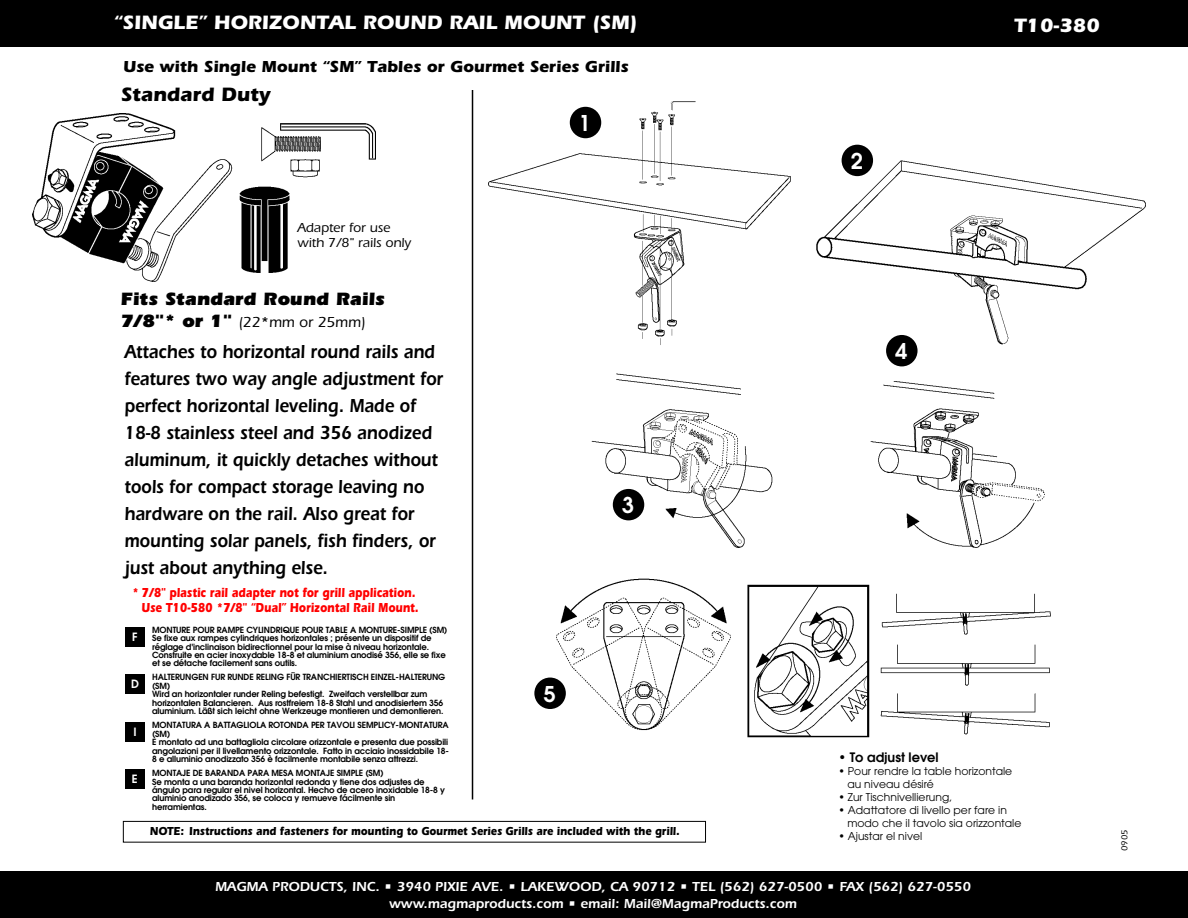
<style>
.page{position:relative;width:1188px;height:918px;background:#fff}
.page>*{position:absolute;margin:0;border:0;box-sizing:border-box;transform-origin:0 0}
.t1{font:600 21.6px "Avant Garde";color:#fff}
.t2{font:700 20.1px "Itc Eras";color:#fff}
.t3{font:700 20.1px "Itc Eras";color:#000}
.t4{font:600 19.5px/27px "Itc Eras";color:#000;scale:.87 1}
.t5{font:900 18.45px "Itc Eras";color:#000}
.t6{font:700 16.5px "Itc Eras";color:#000}
.t7{font:500 15px "Itc Eras";color:#000}
.t8{font:600 13.5px/16.5px "Itc Eras";color:#fff;text-align:center}
.t9{font:700 13.5px/15px "Itc Eras";color:#f00;text-align:right;scale:.81 1}
.t10{font:500 13.5px/15px "Itc Eras";color:#000}
.t11{font:600 12.9px "Avant Garde";color:#000}
.t12{font:700 12px "Itc Eras";color:#000;scale:.86 1}
.t13{font:600 11.4px "Avant Garde";color:#fff}
.t14{font:10.8px/12.9px "Avant Garde";color:#000}
.t15{font:500 9px "Itc Eras";color:#000}
.t16{font:600 8.4px/8.4px "Avant Garde";letter-spacing:-.015em;color:#000}
.s1{font-weight:900;font-size:18.45px}
.s2{font-weight:600}
</style>
<div class="page">
<div style="left:125px;top:627px;width:20px;height:19px;background:#000"></div>
<div style="left:125px;top:674px;width:20px;height:20px;background:#000"></div>
<div style="left:125px;top:770px;width:20px;height:19px;background:#000"></div>
<div style="left:125px;top:722px;width:20px;height:20px;background:#000"></div>
<img style="left:32px;top:114px;width:344px;height:168px">
<div style="left:123px;top:821px;width:583px;height:22px;background:#fff;border:1px solid #000"></div>
<div style="left:0;top:0;width:1188px;height:46px;background:#000"></div>
<div style="left:0;top:872px;width:1188px;height:46px;background:#000"></div>
<hr style="left:472px;top:90px;width:1px;height:710px;background:#000">
<img style="left:488px;top:102px;width:658px;height:636px">
<h2 class="t2" style="left:114px;top:11px;width:525px">“SINGLE” HORIZONTAL ROUND RAIL MOUNT (SM)</h2>
<h3 class="t6" style="left:123px;top:57px;width:507px">Use with Single Mount “SM” Tables or Gourmet Series Grills</h3>
<h2 class="t3" style="left:121px;top:83px;width:151px">Standard Duty</h2>
<h3 class="t10" style="left:297px;top:221px;width:115px">Adapter for use with 7/8" rails only</h3>
<h3 class="t5" style="left:121px;top:288px;width:266px">Fits Standard Round Rails</h3>
<h3 class="t7" style="left:121px;top:314px;width:247px"><span class="s1">7/8"* or 1"</span> (22<span class="s2">*</span>mm or 25mm)</h3>
<p class="t4" style="left:124px;top:338px;width:368px">Attaches to horizontal round rails and features two way angle adjustment for perfect horizontal leveling. Made of 18-8 stainless steel and 356 anodized aluminum, it quickly detaches without tools for compact storage leaving no hardware on the rail. Also great for mounting solar panels, fish finders, or just about anything else.</p>
<h1 class="t1" style="left:579px;top:109px;width:14px">1</h1>
<h1 class="t1" style="left:622px;top:491px;width:14px">3</h1>
<h3 class="t9" style="left:132px;top:585px;width:355px">* 7/8" plastic rail adapter not for grill application.<br>Use T10-580 *7/8" “Dual” Horizontal Rail Mount.</h3>
<p class="t16" style="left:152px;top:625px;width:297px">MONTURE POUR RAMPE CYLINDRIQUE POUR TABLE A MONTURE-SIMPLE (SM)<br>Se fixe aux rampes cylindriques horizontales ; présente un dispositif de réglage d'inclinaison bidirectionnel pour la mise à niveau horizontale.<br>Construite en acier inoxydable 18-8 et aluminium anodisé 356, elle se fixe et se détache facilement sans outils.</p>
<p class="t16" style="left:152px;top:673px;width:295px">HALTERUNGEN FUR RUNDE RELING FÜR TRANCHIERTISCH EINZEL-HALTERUNG (SM)<br>Wird an horizontaler runder Reling befestigt. Zweifach verstellbar zum horizontalen Balancieren. Aus rostfreiem 18-8 Stahl und anodisiertem 356 aluminium. Läßt sich leicht ohne Werkzeuge montieren und demontieren.</p>
<p class="t16" style="left:152px;top:721px;width:298px">MONTATURA A BATTAGLIOLA ROTONDA PER TAVOLI SEMPLICY-MONTATURA (SM)<br>E montato ad una battagliola circolare orizzontale e presenta due possibili angolazioni per il livellamento orizzontale. Fatto in acciaio inossidabile 18- 8 e alluminio anodizzato 356 è facilmente montabile senza attrezzi.</p>
<p class="t16" style="left:152px;top:769px;width:295px">MONTAJE DE BARANDA PARA MESA MONTAJE SIMPLE (SM)<br>Se monta a una baranda horizontal redonda y tiene dos adjustes de ángulo para regular el nivel horizontal. Hecho de acero inoxidable 18-8 y aluminio anodizado 356, se coloca y remueve fácilmente sin herramientas.</p>
<h3 class="t12" style="left:150px;top:824px;width:618px">NOTE: Instructions and fasteners for mounting to Gourmet Series Grills are included with the grill.</h3>
<h3 class="t13" style="left:132px;top:629px;width:7px">F</h3>
<h3 class="t13" style="left:131px;top:676px;width:9px">D</h3>
<h1 class="t1" style="left:543px;top:680px;width:14px">5</h1>
<h3 class="t13" style="left:133px;top:725px;width:5px">I</h3>
<h3 class="t13" style="left:132px;top:771px;width:7px">E</h3>
<h1 class="t1" style="left:851px;top:147px;width:14px">2</h1>
<h1 class="t1" style="left:895px;top:337px;width:14px">4</h1>
<h2 class="t2" style="left:1014px;top:13px;width:87px">T10-380</h2>
<h3 class="t11" style="left:838px;top:749px;width:102px">• To adjust level</h3>
<p class="t14" style="left:847px;top:765px;width:167px;text-indent:-9px">• Pour rendre la table horizontale au niveau désiré</p>
<p class="t14" style="left:838px;top:790px;width:115px">• Zur Tischnivellierung,</p>
<p class="t14" style="left:847px;top:803px;width:176px;text-indent:-9px">• Adattatore di livello per fare in modo che il tavolo sia orizzontale</p>
<p class="t14" style="left:838px;top:829px;width:85px">• Ajustar el nivel</p>
<h3 class="t8" style="left:215px;top:879px;width:757px">MAGMA PRODUCTS, INC. • 3940 PIXIE AVE. • LAKEWOOD, CA 90712 • TEL (562) 627-0500 • FAX (562) 627-0550 www.magmaproducts.com • email: Mail@MagmaProducts.com</h3>
<p class="t15" style="left:1120px;top:851px;width:23px;rotate:-90deg">0905</p>
</div>
